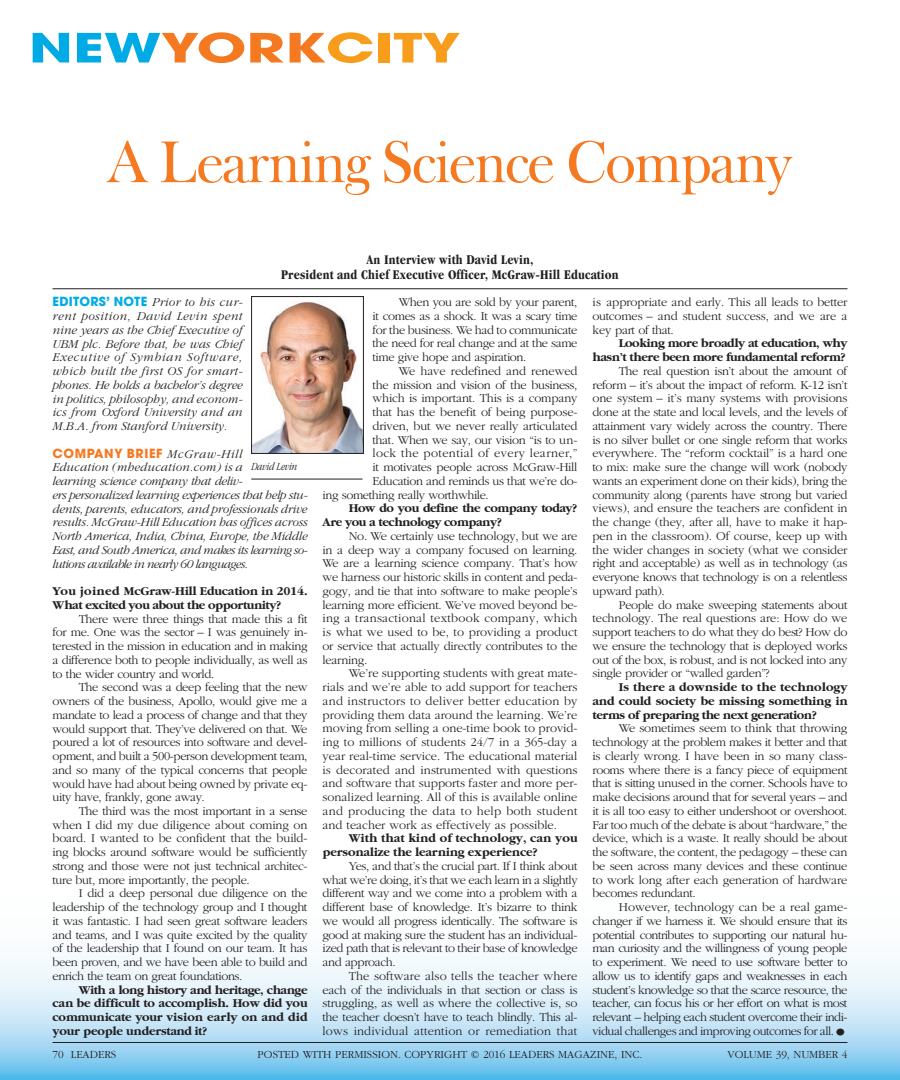
<style>
.page{position:relative;width:900px;height:1080px;background:#fff}
.page>*{position:absolute;margin:0;border:0;box-sizing:border-box;transform-origin:0 0}
.t1{font:60px "Frys Baskerville BT";letter-spacing:-.04em;color:#f47921}
.t2{font:700 40px "Avant Garde";color:#f47921;scale:1.46 1}
.t3{font:700 condensed 13.75px/15px "Garamond";letter-spacing:.01em;color:#231f20;text-align:center}
.t4{font:300 12.5px/13.8px "Garamond";letter-spacing:-.03em;color:#231f20;text-align:justify}
.t5{font:italic 300 12.5px/13.8px "Garamond";letter-spacing:-.01em;color:#231f20;text-align:justify}
.t6{font:700 12.5px/13.8px "Garamond";letter-spacing:-.015em;color:#231f20}
.t7{font:300 12.5px "Garamond";letter-spacing:-.01em;color:#231f20}
.t8{font:300 12.5px "Garamond";letter-spacing:.03em;color:#231f20}
.t9{font:300 12.5px "Garamond";letter-spacing:-.005em;color:#231f20}
.t10{font:700 12.5px "Avant Garde";letter-spacing:.05em;color:#f47921}
.t11{font:300 11.25px "Garamond";color:#231f20}
.t12{font:italic 300 condensed 11.25px "Garamond";color:#231f20}
.s1{color:#00abe5}
.s2{color:#f89c1c}
.s3{font-family:"Avant Garde";font-weight:700;font-style:normal;color:#00abe5}
.s4{font-family:"Garamond";font-weight:300;font-style:italic;color:#231f20}
.s5{font-size:22.5px}
</style>
<div class="page">
<svg style="left:0;top:960px;width:900px;height:120px;background:#bde2f6"></svg>
<img style="left:253px;top:301px;width:109px;height:151px">
<div style="left:251px;top:296px;width:113px;height:158px;border:1px solid #231f20"></div>
<hr style="left:251px;top:479px;width:111px;height:1px;background:#231f20">
<hr style="left:52px;top:288px;width:796px;height:1px;background:#231f20">
<hr style="left:52px;top:1042px;width:796px;height:1px;background:#231f20">
<h2 class="t2" style="left:29px;top:22px;width:297px"><span class="s1">NEW</span>YORK<span class="s2">CITY</span></h2>
<h1 class="t1" style="left:108px;top:125px;width:686px">A Learning Science Company</h1>
<p class="t3" style="left:281px;top:252px;width:339px">An Interview with David Levin,<br>President and Chief Executive Officer, McGraw-Hill Education</p>
<p class="t5" style="left:52px;top:296px;width:192px"><span class="s3">EDITORS’ NOTE</span> Prior to his cur&shy;rent position, David Levin spent nine years as the Chief Executive of UBM plc. Before that, he was Chief Executive of Symbian Software, which built the first OS for smart&shy;phones. He holds a bachelor’s degree in politics, philosophy, and econom&shy;ics from Oxford University and an M.B.A. from Stanford University.</p>
<p class="t10" style="left:52px;top:445px;width:192px">COMPANY BRIEF <span class="s4">McGraw-Hill</span></p>
<p class="t5" style="left:52px;top:461px;width:257px;text-align:left">Education (mheducation.com) is a<br>learning science company that deliv-<br>ers personalized learning experiences that help stu&shy;dents, parents, educators, and professionals drive results. McGraw-Hill Education has offices across North America, India, China, Europe, the Middle East, and South America, and makes its learning so&shy;lutions available in nearly 60 languages.</p>
<p class="t6" style="left:52px;top:584px;width:257px">You joined McGraw-Hill Education in 2014.<br>What excited you about the opportunity?</p>
<p class="t4" style="left:52px;top:612px;width:257px;text-indent:26px">There were three things that made this a fit for me. One was the sector – I was genuinely in&shy;terested in the mission in education and in making a difference both to people individually, as well as to the wider country and world.</p>
<p class="t4" style="left:52px;top:681px;width:257px;text-indent:26px">The second was a deep feeling that the new owners of the business, Apollo, would give me a mandate to lead a process of change and that they would support that. They’ve delivered on that. We poured a lot of resources into software and devel&shy;opment, and built a 500-person development team, and so many of the typical concerns that people would have had about being owned by private eq&shy;uity have, frankly, gone away.</p>
<p class="t4" style="left:52px;top:804px;width:257px;text-indent:26px">The third was the most important in a sense when I did my due diligence about coming on board. I wanted to be confident that the build&shy;ing blocks around software would be sufficiently strong and those were not just technical architec&shy;ture but, more importantly, the people.</p>
<p class="t4" style="left:52px;top:887px;width:257px;text-indent:26px">I did a deep personal due diligence on the leadership of the technology group and I thought it was fantastic. I had seen great software leaders and teams, and I was quite excited by the quality of the leadership that I found on our team. It has been proven, and we have been able to build and enrich the team on great foundations.</p>
<p class="t6" style="left:52px;top:983px;width:257px;text-align:justify;text-indent:26px">With a long history and heritage, change can be difficult to accomplish. How did you communicate your vision early on and did your people understand it?</p>
<p class="t12" style="left:251px;top:460px;width:48px">David Levin</p>
<p class="t4" style="left:372px;top:296px;width:207px;text-indent:26px">When you are sold by your parent, it comes as a shock. It was a scary time for the business. We had to communicate the need for real change and at the same time give hope and aspiration.</p>
<p class="t9" style="left:399px;top:364px;width:180px">We have redefined and renewed</p>
<p class="t4" style="left:372px;top:378px;width:207px">the mission and vision of the business,</p>
<p class="t7" style="left:372px;top:392px;width:207px">which is important. This is a company</p>
<p class="t7" style="left:372px;top:406px;width:207px">that has the benefit of being purpose-</p>
<p class="t7" style="left:372px;top:419px;width:207px">driven, but we never really articulated</p>
<p class="t4" style="left:372px;top:433px;width:207px">that. When we say, our vision “is to un-</p>
<p class="t8" style="left:372px;top:447px;width:207px">lock the potential of every learner,”</p>
<p class="t4" style="left:372px;top:461px;width:206px">it motivates people across McGraw-Hill</p>
<p class="t4" style="left:372px;top:474px;width:207px">Education and reminds us that we’re do-</p>
<p class="t4" style="left:322px;top:488px;width:168px">ing something really worthwhile.</p>
<p class="t6" style="left:322px;top:502px;width:257px;text-indent:26px">How do you define the company today?<br>Are you a technology company?</p>
<p class="t4" style="left:322px;top:529px;width:257px;text-indent:26px">No. We certainly use technology, but we are in a deep way a company focused on learning.<br>We are a learning science company. That’s how we harness our historic skills in content and peda&shy;gogy, and tie that into software to make people’s learning more efficient. We’ve moved beyond be&shy;ing a transactional textbook company, which is what we used to be, to providing a product or service that actually directly contributes to the learning.</p>
<p class="t4" style="left:322px;top:667px;width:257px;text-indent:26px">We’re supporting students with great mate&shy;rials and we’re able to add support for teachers and instructors to deliver better education by providing them data around the learning. We’re moving from selling a one-time book to provid&shy;ing to millions of students 24/7 in a 365-day a year real-time service. The educational material is decorated and instrumented with questions and software that supports faster and more per&shy;sonalized learning. All of this is available online and producing the data to help both student and teacher work as effectively as possible.</p>
<p class="t6" style="left:322px;top:832px;width:257px;text-indent:26px">With that kind of technology, can you personalize the learning experience?</p>
<p class="t4" style="left:322px;top:859px;width:257px;text-indent:26px">Yes, and that’s the crucial part. If I think about what we’re doing, it’s that we each learn in a slightly different way and we come into a problem with a different base of knowledge. It’s bizarre to think we would all progress identically. The software is good at making sure the student has an individual&shy;ized path that is relevant to their base of knowledge and approach.</p>
<p class="t4" style="left:322px;top:969px;width:257px;text-indent:26px">The software also tells the teacher where each of the individuals in that section or class is struggling, as well as where the collective is, so the teacher doesn’t have to teach blindly. This al&shy;lows individual attention or remediation that</p>
<p class="t4" style="left:592px;top:296px;width:257px">is appropriate and early. This all leads to better outcomes – and student success, and we are a key part of that.</p>
<p class="t6" style="left:592px;top:337px;width:257px;text-align:right">Looking more broadly at education, why hasn’t there been more fundamental reform?</p>
<p class="t4" style="left:592px;top:364px;width:257px;text-indent:26px">The real question isn’t about the amount of reform – it’s about the impact of reform. K-12 isn’t one system – it’s many systems with provisions done at the state and local levels, and the levels of attainment vary widely across the country. There is no silver bullet or one single reform that works everywhere. The “reform cocktail” is a hard one to mix: make sure the change will work (nobody wants an experiment done on their kids), bring the community along (parents have strong but varied views), and ensure the teachers are confident in the change (they, after all, have to make it hap&shy;pen in the classroom). Of course, keep up with the wider changes in society (what we consider right and acceptable) as well as in technology (as everyone knows that technology is on a relentless upward path).</p>
<p class="t4" style="left:592px;top:598px;width:257px;text-indent:26px">People do make sweeping statements about technology. The real questions are: How do we support teachers to do what they do best? How do we ensure the technology that is deployed works out of the box, is robust, and is not locked into any single provider or “walled garden”?</p>
<p class="t6" style="left:592px;top:681px;width:257px;text-align:justify;text-indent:26px">Is there a downside to the technology and could society be missing something in terms of preparing the next generation?</p>
<p class="t4" style="left:592px;top:722px;width:257px;text-indent:26px">We sometimes seem to think that throwing technology at the problem makes it better and that is clearly wrong. I have been in so many class&shy;rooms where there is a fancy piece of equipment that is sitting unused in the corner. Schools have to make decisions around that for several years – and it is all too easy to either undershoot or overshoot.<br>Far too much of the debate is about “hardware,” the device, which is a waste. It really should be about the software, the content, the pedagogy – these can be seen across many devices and these continue to work long after each generation of hardware becomes redundant.</p>
<p class="t4" style="left:592px;top:901px;width:257px;text-indent:26px">However, technology can be a real game&shy;changer if we harness it. We should ensure that its potential contributes to supporting our natural hu&shy;man curiosity and the willingness of young people to experiment. We need to use software better to allow us to identify gaps and weaknesses in each student’s knowledge so that the scarce resource, the teacher, can focus his or her effort on what is most relevant – helping each student overcome their indi&shy;vidual challenges and improving outcomes for all.<span class="s5">•</span></p>
<p class="t11" style="left:52px;top:1048px;width:65px">70 LEADERS</p>
<p class="t11" style="left:258px;top:1048px;width:386px">POSTED WITH PERMISSION. COPYRIGHT © 2016 LEADERS MAGAZINE, INC.</p>
<p class="t11" style="left:728px;top:1048px;width:121px">VOLUME 39, NUMBER 4</p>
</div>
